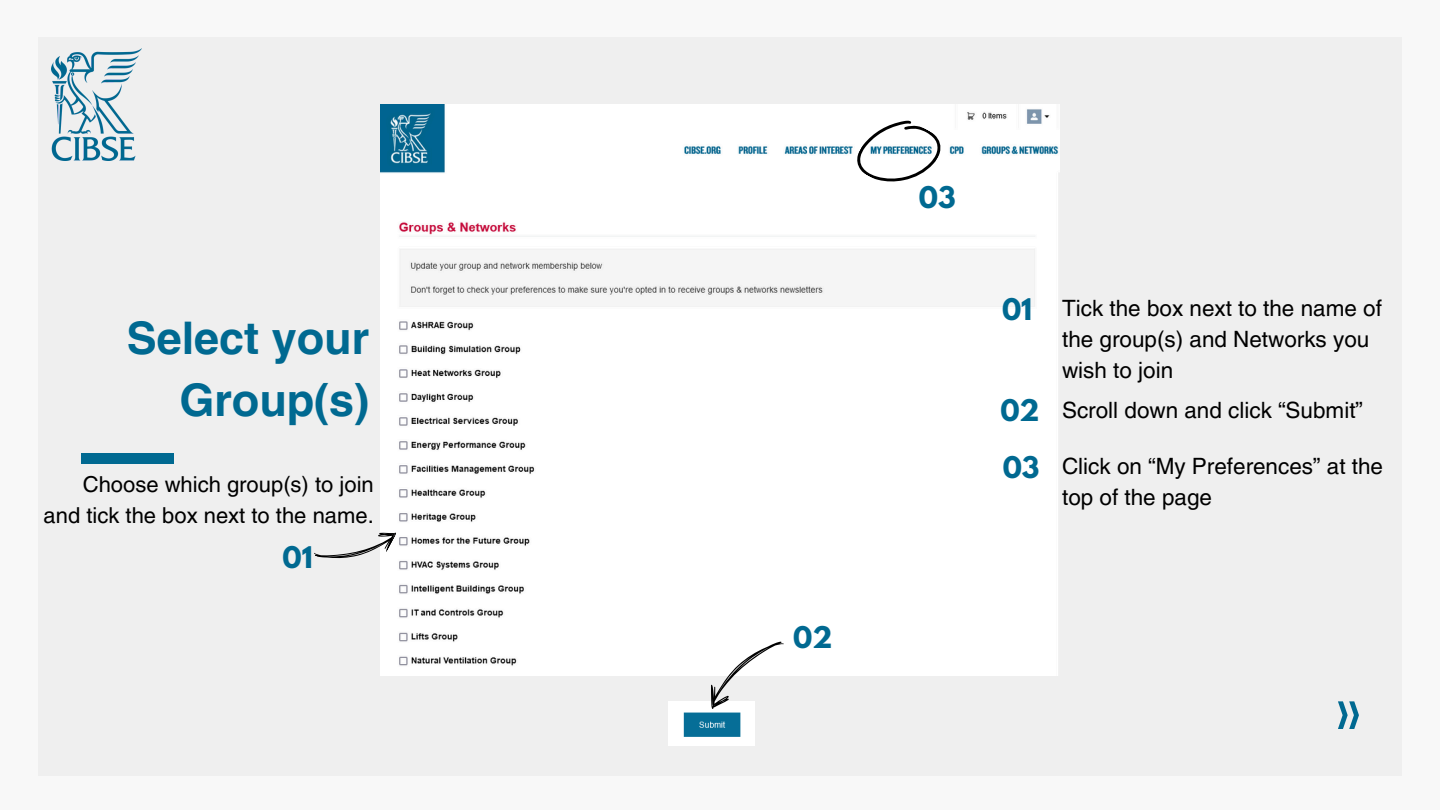
<style>
.page{position:relative;width:1440px;height:810px;background:#f8f8f8}
.page>*{position:absolute;margin:0;border:0;box-sizing:border-box;transform-origin:0 0}
.t1{font:700 45px/62.2px "Helvetica LT Pro";color:#006991;text-align:right}
.t2{font:700 26.4px "League Spartan";color:#006991}
.t3{font:22.5px/30.8px "Helvetica LT Pro";color:#000}
.t4{font:22px/30.8px "Helvetica LT Pro";color:#000;text-align:right}
</style>
<div class="page">
<div style="left:38px;top:37px;width:1364px;height:739px;background:#efefef"></div>
<img style="left:380px;top:105px;width:679px;height:571px">
<img style="left:668px;top:701px;width:86px;height:45px">
<svg style="left:711px;top:642px;width:73px;height:67px"></svg>
<svg style="left:851px;top:106px;width:96px;height:95px"></svg>
<svg style="left:314px;top:503px;width:83px;height:82px"></svg>
<div style="left:81px;top:453px;width:92px;height:11px;background:#006991"></div>
<svg style="left:1338px;top:701px;width:21px;height:28px"></svg>
<img style="left:52px;top:48px;width:90px;height:113px">
<p class="t1" style="left:127px;top:311px;width:244px">Select your<br>Group(s)</p>
<p class="t4" style="left:44px;top:471px;width:332px">Choose which group(s) to join and tick the box next to the name.</p>
<p class="t2" style="left:283px;top:544px;width:32px">01</p>
<p class="t2" style="left:793px;top:624px;width:41px">02</p>
<p class="t2" style="left:919px;top:184px;width:38px">03</p>
<p class="t2" style="left:1002px;top:297px;width:32px">01</p>
<p class="t2" style="left:1000px;top:398px;width:41px">02</p>
<p class="t2" style="left:1003px;top:454px;width:38px">03</p>
<p class="t3" style="left:1062px;top:295px;width:321px">Tick the box next to the name of the group(s) and Networks you wish to join</p>
<h1 class="t3" style="left:1062px;top:397px;width:302px">Scroll down and click “Submit”</h1>
<p class="t3" style="left:1062px;top:453px;width:322px">Click on “My Preferences” at the top of the page</p>
</div>
